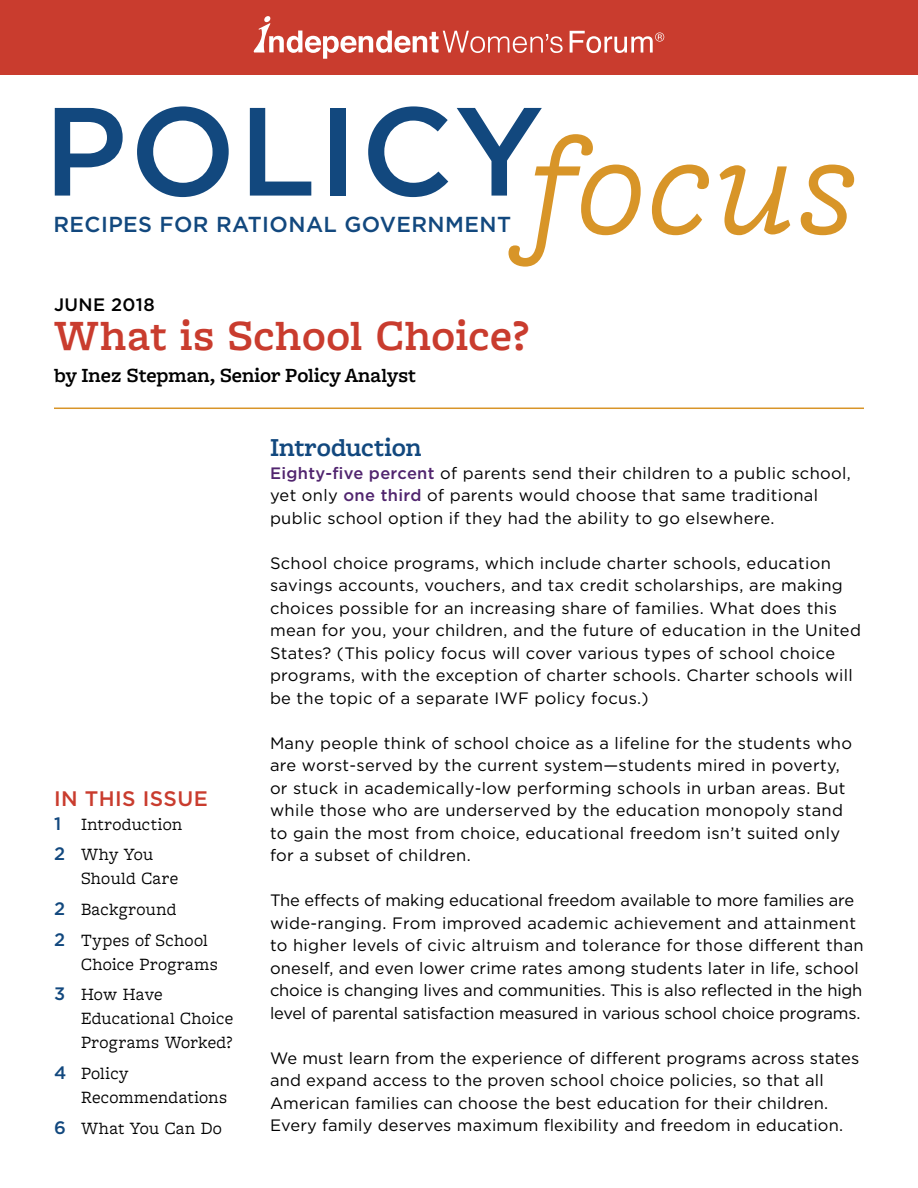
<style>
.page{position:relative;width:918px;height:1188px;background:#fff}
.page>*{position:absolute;margin:0;border:0;box-sizing:border-box;transform-origin:0 0}
.t1{font:italic 145.95px "Freight Macro Pro";letter-spacing:.005em;color:#d89528}
.t2{font:500 125.25px "Gotham";letter-spacing:.02em;color:#12487e}
.t3{font:600 45px "Freight Macro Pro";letter-spacing:.01em;color:#c93c2e}
.t4{font:600 27px "Freight Macro Pro";color:#12487e}
.t5{font:500 21.75px "Gotham";letter-spacing:.02em;color:#12487e}
.t6{font:600 21px "Freight Macro Pro";color:#000}
.t7{font:500 21px "Gotham";letter-spacing:.02em;color:#c93c2e}
.t8{font:18px/30.8px "Freight Macro Pro";letter-spacing:.015em;color:#000}
.t9{font:500 18px "Gotham";letter-spacing:.02em;color:#000}
.t10{font:16.5px/22.5px "Gotham";letter-spacing:.02em;color:#000}
.t11{font:16.5px/22.5px "Gotham";letter-spacing:-.01em;color:#000}
.s1{font-family:"Gotham";font-weight:500;color:#12487e}
.s2{font-weight:500;color:#51256f}
</style>
<div class="page">
<div style="left:0;top:0;width:918px;height:75px;background:#c93c2e"></div>
<svg style="left:254px;top:16px;width:309px;height:43px"></svg>
<svg style="left:570px;top:31px;width:94px;height:22px"></svg>
<hr style="left:54px;top:408px;width:810px;height:1px;background:#d89528">
<h2 class="t2" style="left:44px;top:69px;width:502px">POLICY</h2>
<h3 class="t5" style="left:54px;top:210px;width:459px">RECIPES FOR RATIONAL GOVERNMENT</h3>
<h1 class="t1" style="left:531px;top:85px;width:330px">focus</h1>
<p class="t9" style="left:54px;top:293px;width:102px">JUNE 2018</p>
<h3 class="t3" style="left:54px;top:304px;width:477px">What is School Choice?</h3>
<p class="t6" style="left:54px;top:361px;width:363px">by Inez Stepman, Senior Policy Analyst</p>
<p class="t7" style="left:54px;top:784px;width:155px">IN THIS ISSUE</p>
<p class="t8" style="left:54px;top:808px;width:130px"><span class="s1">1</span> Introduction<br><span class="s1">2</span> Why You</p>
<p class="t8" style="left:54px;top:862px;width:155px;text-indent:27px">Should Care<br><span class="s1">2</span> Background<br><span class="s1">2</span> Types of School</p>
<p class="t8" style="left:54px;top:948px;width:165px;text-indent:27px">Choice Programs<br><span class="s1">3</span> How Have</p>
<p class="t8" style="left:81px;top:1006px;width:154px;line-height:24px">Educational Choice<br>Programs Worked?</p>
<p class="t8" style="left:81px;top:1061px;width:148px;line-height:24px;text-indent:-27px"><span class="s1">4</span> Policy<br>Recommendations</p>
<p class="t8" style="left:54px;top:1112px;width:169px"><span class="s1">6</span> What You Can Do</p>
<h3 class="t4" style="left:270px;top:428px;width:153px">Introduction</h3>
<p class="t10" style="left:270px;top:461px;width:582px"><span class="s2">Eighty-five percent</span> of parents send their children to a public school, yet only <span class="s2">one third</span> of parents would choose that same traditional public school option if they had the ability to go elsewhere.</p>
<p class="t10" style="left:270px;top:551px;width:592px">School choice programs, which include charter schools, education savings accounts, vouchers, and tax credit scholarships, are making choices possible for an increasing share of families. What does this mean for you, your children, and the future of education in the United States? (This policy focus will cover various types of school choice programs, with the exception of charter schools. Charter schools will be the topic of a separate IWF policy focus.)</p>
<p class="t10" style="left:270px;top:731px;width:584px">Many people think of school choice as a lifeline for the students who are worst-served by the current system—students mired in poverty, or stuck in academically-low performing schools in urban areas. But while those who are underserved by the education monopoly stand to gain the most from choice, educational freedom isn’t suited only for a subset of children.</p>
<p class="t11" style="left:270px;top:889px;width:595px">The effects of making educational freedom available to more families are wide-ranging. From improved academic achievement and attainment to higher levels of civic altruism and tolerance for those different than oneself, and even lower crime rates among students later in life, school choice is changing lives and communities. This is also reflected in the high level of parental satisfaction measured in various school choice programs.</p>
<p class="t10" style="left:270px;top:1046px;width:591px">We must learn from the experience of different programs across states and expand access to the proven school choice policies, so that all American families can choose the best education for their children.<br>Every family deserves maximum flexibility and freedom in education.</p>
</div>
